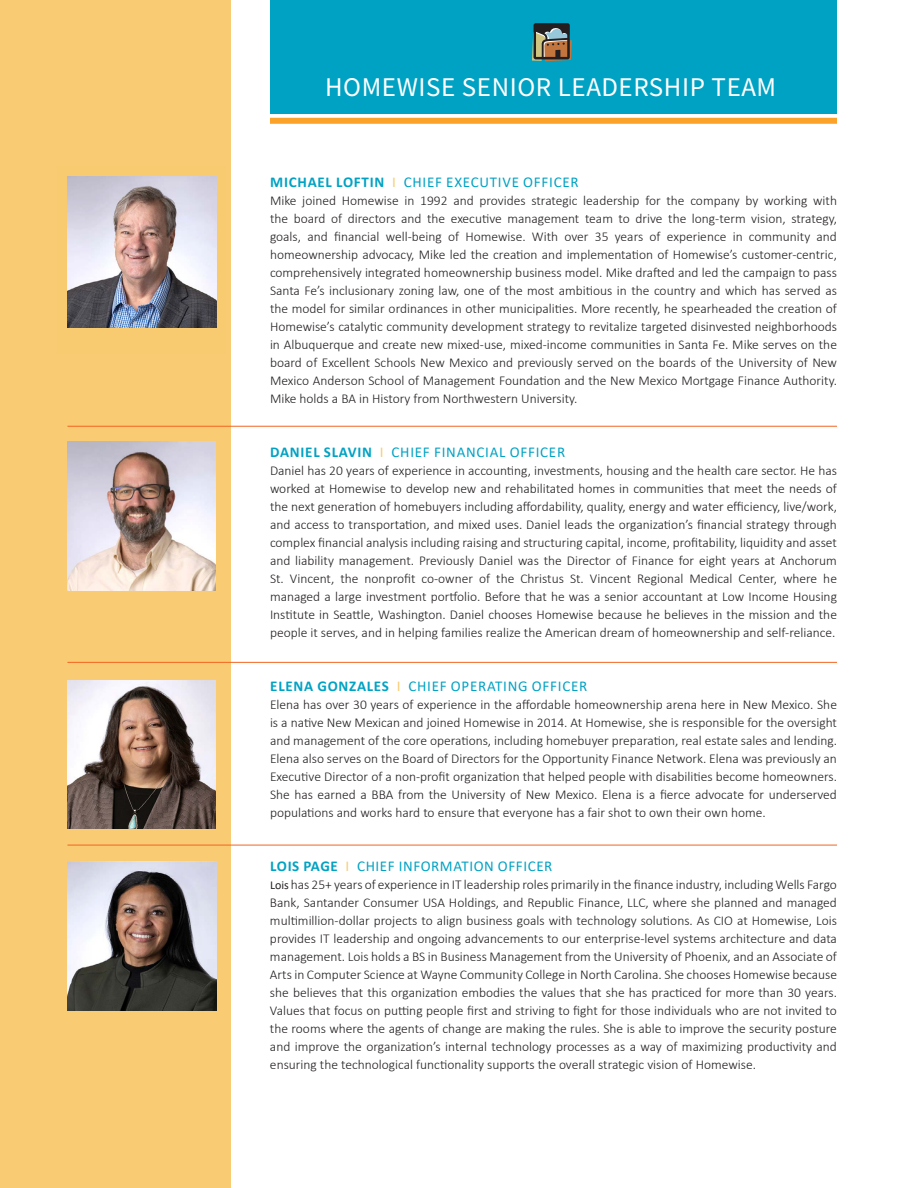
<style>
.page{position:relative;width:918px;height:1188px;background:#fff}
.page>*{position:absolute;margin:0;border:0;box-sizing:border-box;transform-origin:0 0}
.t1{font:27px "Source Sans Variable";letter-spacing:.02em;color:#fff}
.t2{font:15px "Calibri";letter-spacing:.05em;color:#00a2c4}
.t3{font:300 13.5px/18px "Calibri";color:#231f20;text-align:justify}
.s1{font-weight:700}
.s2{color:#f9cb72}
.s3{font-weight:400;font-size:12px}
</style>
<div class="page">
<div style="left:270px;top:0;width:567px;height:113px;background:#00a2c4"></div>
<div style="left:0;top:0;width:230px;height:1188px;background:#f9cb72"></div>
<img style="left:67px;top:442px;width:149px;height:148px">
<img style="left:67px;top:680px;width:149px;height:149px">
<img style="left:67px;top:176px;width:149px;height:151px">
<hr style="left:67px;top:426px;width:770px;height:1px;background:#f26522">
<hr style="left:67px;top:662px;width:770px;height:1px;background:#f26522">
<hr style="left:67px;top:845px;width:770px;height:1px;background:#f26522">
<div style="left:270px;top:118px;width:567px;height:6px;background:#faa22a"></div>
<svg style="left:532px;top:23px;width:40px;height:38px;background:#6f6a59"></svg>
<img style="left:67px;top:861px;width:150px;height:150px">
<h1 class="t1" style="left:325px;top:70px;width:453px">HOMEWISE SENIOR LEADERSHIP TEAM</h1>
<p class="t2" style="left:270px;top:172px;width:310px"><span class="s1">MICHAEL LOFTIN</span> <span class="s2">I</span> CHIEF EXECUTIVE OFFICER</p>
<p class="t3" style="left:270px;top:192px;width:569px">Mike joined Homewise in 1992 and provides strategic leadership for the company by working with the board of directors and the executive management team to drive the long-term vision, strategy, goals, and financial well-being of Homewise. With over 35 years of experience in community and homeownership advocacy, Mike led the creation and implementation of Homewise’s customer-centric, comprehensively integrated homeownership business model. Mike drafted and led the campaign to pass Santa Fe’s inclusionary zoning law, one of the most ambitious in the country and which has served as the model for similar ordinances in other municipalities. More recently, he spearheaded the creation of Homewise’s catalytic community development strategy to revitalize targeted disinvested neighborhoods in Albuquerque and create new mixed-use, mixed-income communities in Santa Fe. Mike serves on the board of Excellent Schools New Mexico and previously served on the boards of the University of New Mexico Anderson School of Management Foundation and the New Mexico Mortgage Finance Authority.<br>Mike holds a BA in History from Northwestern University.</p>
<p class="t2" style="left:270px;top:442px;width:296px"><span class="s1">DANIEL SLAVIN</span> <span class="s2">I</span> CHIEF FINANCIAL OFFICER</p>
<p class="t3" style="left:270px;top:462px;width:569px">Daniel has 20 years of experience in accounting, investments, housing and the health care sector. He has worked at Homewise to develop new and rehabilitated homes in communities that meet the needs of the next generation of homebuyers including affordability, quality, energy and water efficiency, live/work, and access to transportation, and mixed uses. Daniel leads the organization’s financial strategy through complex financial analysis including raising and structuring capital, income, profitability, liquidity and asset and liability management. Previously Daniel was the Director of Finance for eight years at Anchorum St. Vincent, the nonprofit co-owner of the Christus St. Vincent Regional Medical Center, where he managed a large investment portfolio. Before that he was a senior accountant at Low Income Housing Institute in Seattle, Washington. Daniel chooses Homewise because he believes in the mission and the people it serves, and in helping families realize the American dream of homeownership and self-reliance.</p>
<p class="t2" style="left:270px;top:676px;width:319px"><span class="s1">ELENA GONZALES</span> <span class="s2">I</span> CHIEF OPERATING OFFICER</p>
<p class="t3" style="left:270px;top:696px;width:569px">Elena has over 30 years of experience in the affordable homeownership arena here in New Mexico. She is a native New Mexican and joined Homewise in 2014. At Homewise, she is responsible for the oversight and management of the core operations, including homebuyer preparation, real estate sales and lending.<br>Elena also serves on the Board of Directors for the Opportunity Finance Network. Elena was previously an Executive Director of a non-profit organization that helped people with disabilities become homeowners.<br>She has earned a BBA from the University of New Mexico. Elena is a fierce advocate for underserved populations and works hard to ensure that everyone has a fair shot to own their own home.</p>
<p class="t2" style="left:270px;top:856px;width:284px"><span class="s1">LOIS PAGE</span> <span class="s2">I</span> CHIEF INFORMATION OFFICER</p>
<p class="t3" style="left:270px;top:876px;width:569px"><span class="s3">Lois</span> has 25+ years of experience in IT leadership roles primarily in the finance industry, including Wells Fargo Bank, Santander Consumer USA Holdings, and Republic Finance, LLC, where she planned and managed multimillion-dollar projects to align business goals with technology solutions. As CIO at Homewise, Lois provides IT leadership and ongoing advancements to our enterprise-level systems architecture and data management. Lois holds a BS in Business Management from the University of Phoenix, and an Associate of Arts in Computer Science at Wayne Community College in North Carolina. She chooses Homewise because she believes that this organization embodies the values that she has practiced for more than 30 years.<br>Values that focus on putting people first and striving to fight for those individuals who are not invited to the rooms where the agents of change are making the rules. She is able to improve the security posture and improve the organization’s internal technology processes as a way of maximizing productivity and ensuring the technological functionality supports the overall strategic vision of Homewise.</p>
</div>
